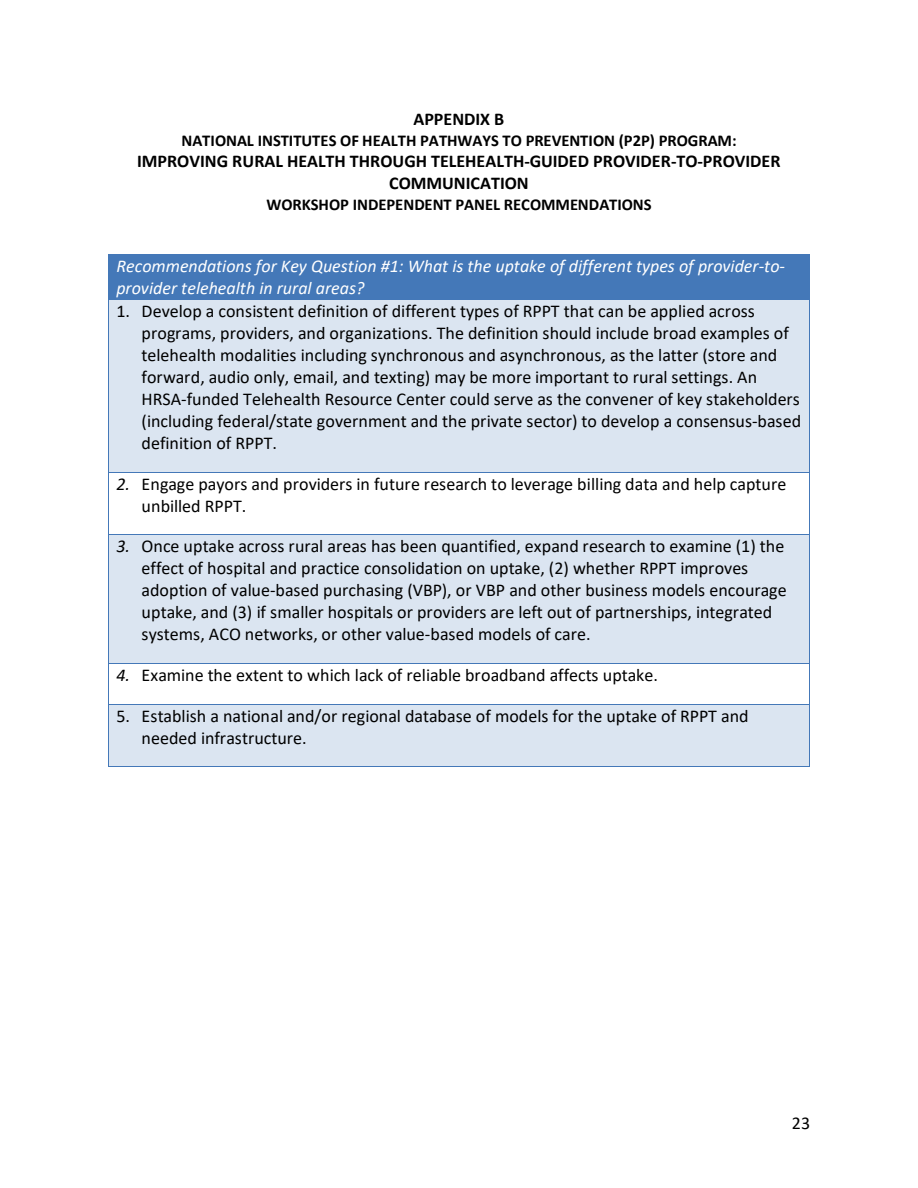
<style>
.page{position:relative;width:918px;height:1188px;background:#fff}
.page>*{position:absolute;margin:0;border:0;box-sizing:border-box;transform-origin:0 0}
.t1{font:18px/22px "Calibri";color:#000}
.t2{font:italic 18px/21.9px "Calibri";color:#fff}
.t3{font:700 18px/21.9px "Calibri";color:#000;text-align:center}
.t4{font:700 16.5px "Calibri";color:#000}
.s1{font-style:italic}
</style>
<div class="page">
<div style="left:109px;top:255px;width:700px;height:44px;background:#4478b8"></div>
<hr style="left:108px;top:255px;width:1px;height:44px;background:#4478b8">
<hr style="left:809px;top:255px;width:1px;height:44px;background:#4478b8">
<div style="left:109px;top:300px;width:700px;height:172px;background:#dbe5f1"></div>
<hr style="left:109px;top:299px;width:700px;height:1px;background:#4478b8">
<hr style="left:108px;top:300px;width:1px;height:172px;background:#4478b8">
<hr style="left:809px;top:300px;width:1px;height:172px;background:#4478b8">
<hr style="left:109px;top:472px;width:700px;height:1px;background:#4478b8">
<hr style="left:108px;top:472px;width:1px;height:62px;background:#4478b8">
<hr style="left:809px;top:472px;width:1px;height:62px;background:#4478b8">
<div style="left:109px;top:535px;width:700px;height:128px;background:#dbe5f1"></div>
<hr style="left:109px;top:534px;width:700px;height:1px;background:#4478b8">
<hr style="left:108px;top:535px;width:1px;height:128px;background:#4478b8">
<hr style="left:809px;top:535px;width:1px;height:128px;background:#4478b8">
<hr style="left:109px;top:663px;width:700px;height:1px;background:#4478b8">
<hr style="left:108px;top:664px;width:1px;height:40px;background:#4478b8">
<hr style="left:809px;top:664px;width:1px;height:40px;background:#4478b8">
<div style="left:109px;top:705px;width:700px;height:61px;background:#dbe5f1"></div>
<hr style="left:109px;top:704px;width:700px;height:1px;background:#4478b8">
<hr style="left:108px;top:705px;width:1px;height:61px;background:#4478b8">
<hr style="left:109px;top:766px;width:700px;height:1px;background:#4478b8">
<hr style="left:809px;top:705px;width:1px;height:61px;background:#4478b8">
<h2 class="t3" style="left:413px;top:108px;width:92px">APPENDIX B</h2>
<h2 class="t4" style="left:181px;top:128px;width:557px">NATIONAL INSTITUTES OF HEALTH PATHWAYS TO PREVENTION (P2P) PROGRAM:</h2>
<h2 class="t3" style="left:137px;top:150px;width:645px">IMPROVING RURAL HEALTH THROUGH TELEHEALTH-GUIDED PROVIDER-TO-PROVIDER<br>COMMUNICATION</h2>
<h3 class="t4" style="left:266px;top:193px;width:387px">WORKSHOP INDEPENDENT PANEL RECOMMENDATIONS</h3>
<h4 class="t2" style="left:116px;top:255px;width:670px">Recommendations for Key Question #1: What is the uptake of different types of provider-to&shy;provider telehealth in rural areas?</h4>
<p class="t1" style="left:142px;top:300px;width:661px;text-indent:-25px">1. Develop a consistent definition of different types of RPPT that can be applied across programs, providers, and organizations. The definition should include broad examples of telehealth modalities including synchronous and asynchronous, as the latter (store and forward, audio only, email, and texting) may be more important to rural settings. An HRSA-funded Telehealth Resource Center could serve as the convener of key stakeholders (including federal/state government and the private sector) to develop a consensus-based definition of RPPT.</p>
<p class="t1" style="left:142px;top:472px;width:646px;text-indent:-25px"><span class="s1">2.</span> Engage payors and providers in future research to leverage billing data and help capture unbilled RPPT.</p>
<p class="t1" style="left:142px;top:535px;width:647px;text-indent:-25px"><span class="s1">3.</span> Once uptake across rural areas has been quantified, expand research to examine (1) the effect of hospital and practice consolidation on uptake, (2) whether RPPT improves adoption of value-based purchasing (VBP), or VBP and other business models encourage uptake, and (3) if smaller hospitals or providers are left out of partnerships, integrated systems, ACO networks, or other value-based models of care.</p>
<p class="t1" style="left:116px;top:664px;width:543px"><span class="s1">4.</span> Examine the extent to which lack of reliable broadband affects uptake.</p>
<p class="t1" style="left:142px;top:704px;width:609px;text-indent:-25px">5. Establish a national and/or regional database of models for the uptake of RPPT and needed infrastructure.</p>
<p class="t1" style="left:792px;top:1112px;width:20px">23</p>
</div>
